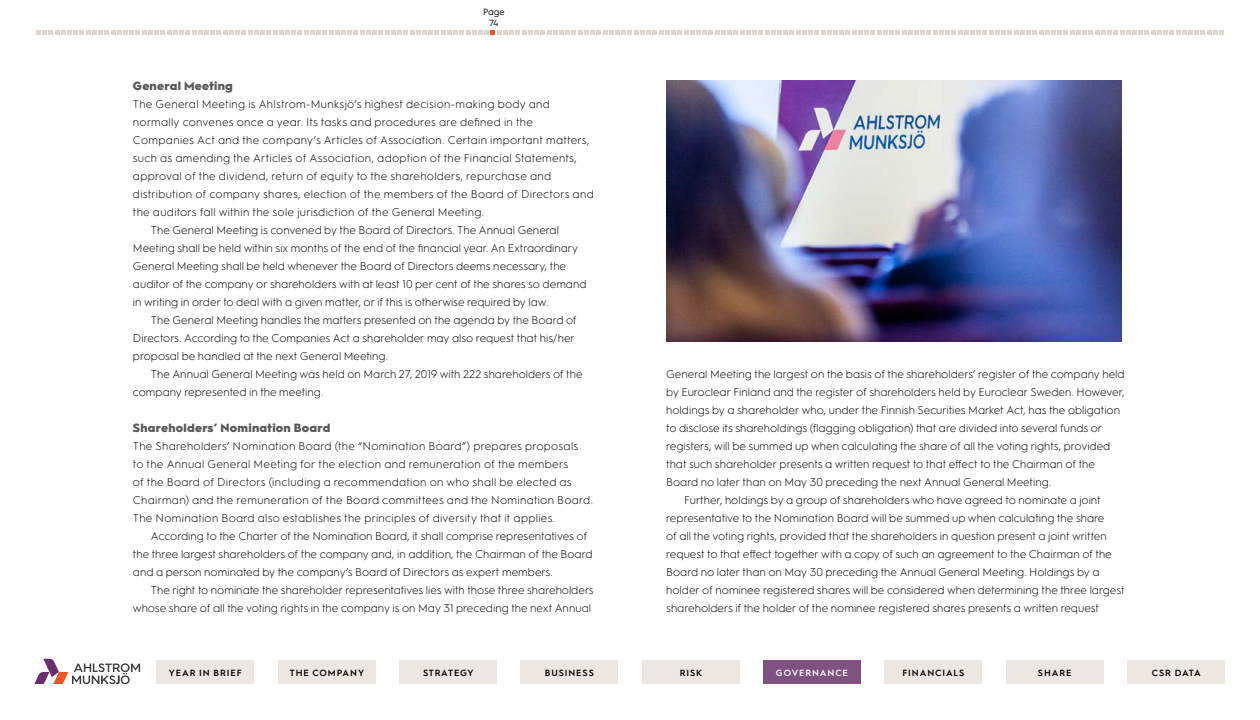
<style>
.page{position:relative;width:1260px;height:720px;background:#fff}
.page>*{position:absolute;margin:0;border:0;box-sizing:border-box;transform-origin:0 0}
.t1{font:900 12px "Hurme Geometric Sans 1";letter-spacing:.02em;color:#58595b}
.t2{font:300 11.25px/18px "Hurme Geometric Sans 1";color:#000}
.t3{font:300 11.25px/18px "Hurme Geometric Sans 1";letter-spacing:.025em;color:#000}
.t4{font:300 11.25px "Hurme Geometric Sans 1";letter-spacing:.02em;color:#000}
.t5{font:600 9px "Hurme Geometric Sans 1";letter-spacing:.1em;color:#000}
.t6{font:600 9px "Hurme Geometric Sans 1";letter-spacing:.1em;color:#fff}
.t7{font:600 9px "Hurme Geometric Sans 1";letter-spacing:.075em;color:#000}
.t8{font:9px/10.5px "Hurme Geometric Sans 1";color:#000;text-align:center}
</style>
<div class="page">
<img style="left:666px;top:80px;width:456px;height:262px">
<div style="left:399px;top:660px;width:98px;height:24px;background:#ece7e3"></div>
<div style="left:157px;top:660px;width:97px;height:24px;background:#ece7e3"></div>
<svg style="left:34px;top:659px;width:106px;height:25px"></svg>
<div style="left:278px;top:660px;width:97px;height:24px;background:#ece7e3"></div>
<div style="left:521px;top:660px;width:97px;height:24px;background:#ece7e3"></div>
<div style="left:642px;top:660px;width:97px;height:24px;background:#ece7e3"></div>
<div style="left:763px;top:660px;width:98px;height:24px;background:#7e5180"></div>
<div style="left:885px;top:660px;width:97px;height:24px;background:#ece7e3"></div>
<div style="left:1006px;top:660px;width:97px;height:24px;background:#ece7e3"></div>
<div style="left:1127px;top:660px;width:98px;height:24px;background:#ece7e3"></div>
<svg style="left:36px;top:30px;width:1188px;height:5px"></svg>
<p class="t8" style="left:483px;top:6px;width:23px">Page<br>74</p>
<p class="t1" style="left:133px;top:77px;width:101px">General Meeting</p>
<p class="t3" style="left:133px;top:94px;width:419px">The General Meeting is Ahlstrom-Munksjö’s highest decision-making body and</p>
<p class="t4" style="left:133px;top:114px;width:402px">normally convenes once a year. Its tasks and procedures are defined in the</p>
<p class="t4" style="left:133px;top:132px;width:458px">Companies Act and the company’s Articles of Association. Certain important matters,</p>
<p class="t4" style="left:133px;top:150px;width:446px">such as amending the Articles of Association, adoption of the Financial Statements,</p>
<p class="t3" style="left:133px;top:166px;width:420px">approval of the dividend, return of equity to the shareholders, repurchase and</p>
<p class="t4" style="left:133px;top:186px;width:462px">distribution of company shares, election of the members of the Board of Directors and</p>
<p class="t4" style="left:133px;top:204px;width:353px">the auditors fall within the sole jurisdiction of the General Meeting.</p>
<p class="t2" style="left:151px;top:220px;width:410px">The General Meeting is convened by the Board of Directors. The Annual General</p>
<p class="t2" style="left:133px;top:238px;width:447px">Meeting shall be held within six months of the end of the financial year. An Extraordinary</p>
<p class="t2" style="left:133px;top:256px;width:435px">General Meeting shall be held whenever the Board of Directors deems necessary, the</p>
<p class="t2" style="left:133px;top:274px;width:455px">auditor of the company or shareholders with at least 10 per cent of the shares so demand</p>
<p class="t2" style="left:133px;top:292px;width:417px">in writing in order to deal with a given matter, or if this is otherwise required by law.</p>
<p class="t2" style="left:151px;top:310px;width:427px">The General Meeting handles the matters presented on the agenda by the Board of</p>
<p class="t2" style="left:133px;top:328px;width:443px">Directors. According to the Companies Act a shareholder may also request that his/her</p>
<p class="t2" style="left:133px;top:346px;width:257px">proposal be handled at the next General Meeting.</p>
<p class="t2" style="left:151px;top:364px;width:433px">The Annual General Meeting was held on March 27, 2019 with 222 shareholders of the</p>
<p class="t2" style="left:133px;top:382px;width:192px">company represented in the meeting.</p>
<p class="t1" style="left:133px;top:419px;width:199px">Shareholders’ Nomination Board</p>
<p class="t3" style="left:133px;top:436px;width:461px">The Shareholders’ Nomination Board (the “Nomination Board”) prepares proposals<br>to the Annual General Meeting for the election and remuneration of the members<br>of the Board of Directors (including a recommendation on who shall be elected as Chairman) and the remuneration of the Board committees and the Nomination Board.<br>The Nomination Board also establishes the principles of diversity that it applies.</p>
<p class="t2" style="left:133px;top:526px;width:461px;text-indent:18px">According to the Charter of the Nomination Board, it shall comprise representatives of the three largest shareholders of the company and, in addition, the Chairman of the Board and a person nominated by the company’s Board of Directors as expert members.</p>
<p class="t2" style="left:133px;top:580px;width:462px;text-align:right">The right to nominate the shareholder representatives lies with those three shareholders whose share of all the voting rights in the company is on May 31 preceding the next Annual</p>
<p class="t2" style="left:666px;top:364px;width:460px">General Meeting the largest on the basis of the shareholders’ register of the company held</p>
<p class="t2" style="left:666px;top:382px;width:460px">by Euroclear Finland and the register of shareholders held by Euroclear Sweden. However,</p>
<p class="t2" style="left:666px;top:400px;width:455px">holdings by a shareholder who, under the Finnish Securities Market Act, has the obligation</p>
<p class="t2" style="left:666px;top:418px;width:437px">to disclose its shareholdings (flagging obligation) that are divided into several funds or</p>
<p class="t2" style="left:666px;top:436px;width:446px">registers, will be summed up when calculating the share of all the voting rights, provided</p>
<p class="t2" style="left:666px;top:454px;width:430px">that such shareholder presents a written request to that effect to the Chairman of the</p>
<p class="t2" style="left:666px;top:472px;width:386px">Board no later than on May 30 preceding the next Annual General Meeting.</p>
<p class="t2" style="left:684px;top:490px;width:418px">Further, holdings by a group of shareholders who have agreed to nominate a joint</p>
<p class="t2" style="left:666px;top:508px;width:440px">representative to the Nomination Board will be summed up when calculating the share</p>
<p class="t2" style="left:666px;top:526px;width:442px">of all the voting rights, provided that the shareholders in question present a joint written</p>
<p class="t2" style="left:666px;top:544px;width:447px">request to that effect together with a copy of such an agreement to the Chairman of the</p>
<p class="t2" style="left:666px;top:562px;width:435px">Board no later than on May 30 preceding the Annual General Meeting. Holdings by a</p>
<p class="t2" style="left:666px;top:580px;width:460px">holder of nominee registered shares will be considered when determining the three largest</p>
<p class="t2" style="left:666px;top:598px;width:434px">shareholders if the holder of the nominee registered shares presents a written request</p>
<p class="t5" style="left:169px;top:666px;width:74px">YEAR IN BRIEF</p>
<p class="t5" style="left:290px;top:666px;width:76px">THE COMPANY</p>
<p class="t7" style="left:423px;top:666px;width:52px">STRATEGY</p>
<p class="t5" style="left:545px;top:666px;width:51px">BUSINESS</p>
<p class="t5" style="left:680px;top:666px;width:24px">RISK</p>
<p class="t6" style="left:776px;top:666px;width:74px">GOVERNANCE</p>
<p class="t5" style="left:902px;top:666px;width:64px">FINANCIALS</p>
<p class="t5" style="left:1038px;top:666px;width:35px">SHARE</p>
<p class="t5" style="left:1152px;top:666px;width:50px">CSR DATA</p>
</div>
